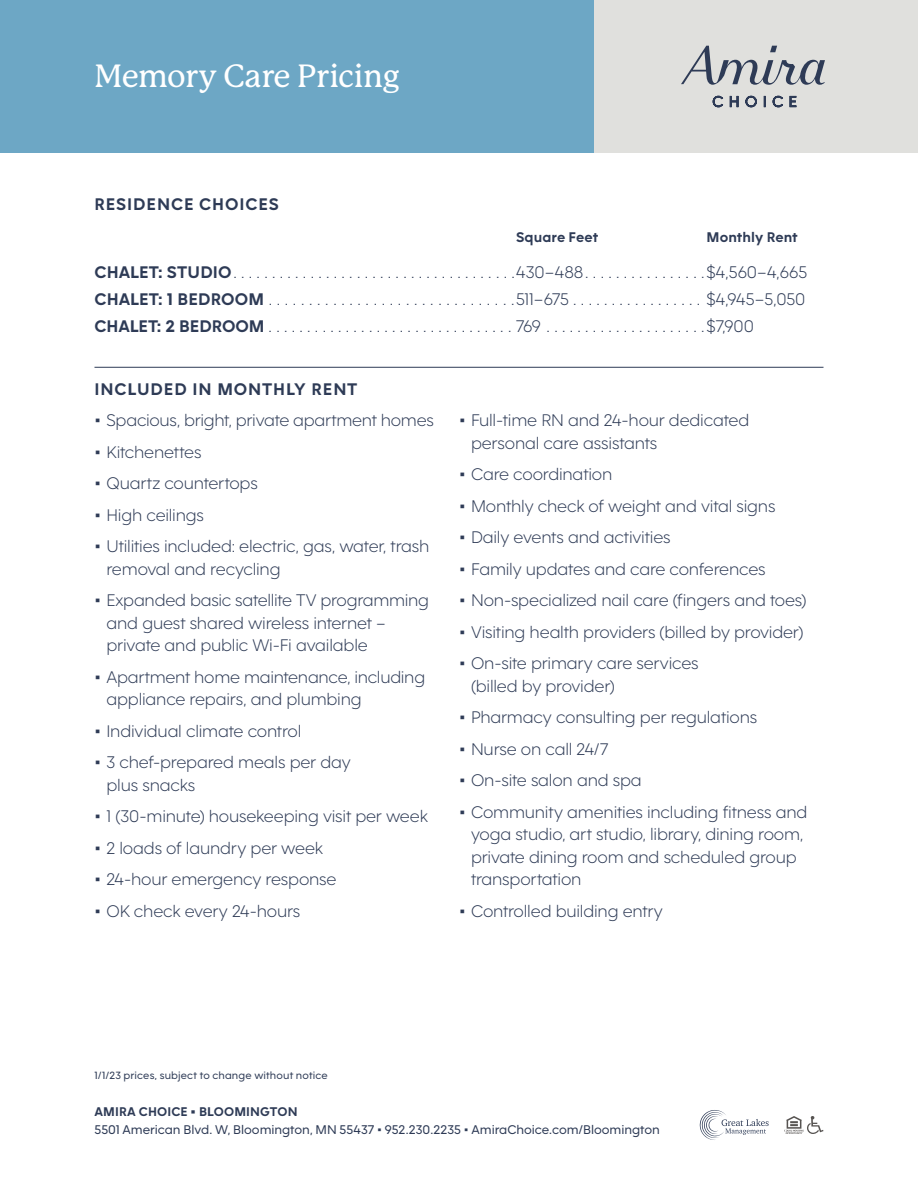
<style>
.page{position:relative;width:918px;height:1188px;background:#fff}
.page>*{position:absolute;margin:0;border:0;box-sizing:border-box;transform-origin:0 0}
.t1{font:500 31.5px "P Mackinac Pro";letter-spacing:-.01em;color:#fff}
.t2{font:300 18px/22.5px "F37 Moon";letter-spacing:-.01em;color:#2e3b56}
.Subhead{font:700 18px "F37 Moon";letter-spacing:.05em;color:#2e3b56}
.Subhead_no_rule{font:700 18px "F37 Moon";letter-spacing:.05em;color:#2e3b56}
.t3{font:700 15px "F37 Moon";letter-spacing:.005em;color:#2e3b56}
.t4{font:13.5px "F37 Moon";color:#2e3b56}
.t5{font:700 13.5px "F37 Moon";letter-spacing:.01em;color:#2e3b56}
.t6{font:11.25px "F37 Moon";letter-spacing:.015em;color:#2e3b56}
.s1{font-weight:700}
.s2{font-weight:400}
</style>
<div class="page">
<hr style="left:94px;top:367px;width:730px;height:1px;background:#2e3b56">
<svg style="left:784px;top:1116px;width:40px;height:18px"></svg>
<svg style="left:700px;top:1110px;width:69px;height:30px"></svg>
<div style="left:0;top:0;width:594px;height:153px;background:#6da7c5"></div>
<div style="left:594px;top:0;width:324px;height:153px;background:#e0e0dd"></div>
<svg style="left:681px;top:46px;width:144px;height:61px"></svg>
<p class="t1" style="left:94px;top:58px;width:307px">Memory Care Pricing</p>
<p class="Subhead_no_rule" style="left:94px;top:193px;width:186px">RESIDENCE CHOICES</p>
<p class="t3" style="left:516px;top:228px;width:84px">Square Feet</p>
<p class="t3" style="left:706px;top:228px;width:93px">Monthly Rent</p>
<p class="t2" style="left:94px;top:260px;width:714px"><span class="s1">CHALET: STUDIO</span> . . . . . . . . . . . . . . . . . . . . . . . . . . . . . . . . . . . . 430–488 . . . . . . . . . . . . . . . $4,560–4,665</p>
<p class="t2" style="left:94px;top:287px;width:713px"><span class="s1">CHALET: 1 BEDROOM</span>...............................511–675 . . . . . . . . . . . . . . . . .$4,945–5,050</p>
<p class="t2" style="left:94px;top:314px;width:661px"><span class="s1">CHALET: 2 BEDROOM</span> . . . . . . . . . . . . . . . . . . . . . . . . . . . . . . . . 769 . . . . . . . . . . . . . . . . . . . . $7,900</p>
<p class="Subhead" style="left:94px;top:378px;width:264px">INCLUDED IN MONTHLY RENT</p>
<p class="t2" style="left:94px;top:409px;width:341px"><span class="s2">•</span> Spacious, bright, private apartment homes</p>
<p class="t2" style="left:94px;top:440px;width:109px"><span class="s2">•</span> Kitchenettes</p>
<p class="t2" style="left:94px;top:472px;width:165px"><span class="s2">•</span> Quartz countertops</p>
<p class="t2" style="left:94px;top:503px;width:111px"><span class="s2">•</span> High ceilings</p>
<p class="t2" style="left:106px;top:535px;width:324px;text-indent:-12px"><span class="s2">•</span> Utilities included: electric, gas, water, trash removal and recycling</p>
<p class="t2" style="left:106px;top:589px;width:324px;text-indent:-12px"><span class="s2">•</span> Expanded basic satellite TV programming and guest shared wireless internet – private and public Wi-Fi available</p>
<p class="t2" style="left:106px;top:665px;width:320px;text-indent:-12px"><span class="s2">•</span> Apartment home maintenance, including appliance repairs, and plumbing</p>
<p class="t2" style="left:94px;top:719px;width:208px"><span class="s2">•</span> Individual climate control</p>
<p class="t2" style="left:106px;top:751px;width:246px;text-indent:-12px"><span class="s2">•</span> 3 chef-prepared meals per day plus snacks</p>
<p class="t2" style="left:94px;top:805px;width:335px"><span class="s2">•</span> 1 (30-minute) housekeeping visit per week</p>
<p class="t2" style="left:94px;top:836px;width:230px"><span class="s2">•</span> 2 loads of laundry per week</p>
<p class="t2" style="left:94px;top:868px;width:244px"><span class="s2">•</span> 24-hour emergency response</p>
<p class="t2" style="left:94px;top:899px;width:207px"><span class="s2">•</span> OK check every 24-hours</p>
<p class="t2" style="left:471px;top:409px;width:280px;text-indent:-12px"><span class="s2">•</span> Full-time RN and 24-hour dedicated personal care assistants</p>
<p class="t2" style="left:459px;top:463px;width:155px"><span class="s2">•</span> Care coordination</p>
<p class="t2" style="left:459px;top:494px;width:318px"><span class="s2">•</span> Monthly check of weight and vital signs</p>
<p class="t2" style="left:459px;top:526px;width:213px"><span class="s2">•</span> Daily events and activities</p>
<p class="t2" style="left:459px;top:557px;width:308px"><span class="s2">•</span> Family updates and care conferences</p>
<p class="t2" style="left:459px;top:589px;width:349px"><span class="s2">•</span> Non-specialized nail care (fingers and toes)</p>
<p class="t2" style="left:459px;top:620px;width:346px"><span class="s2">•</span> Visiting health providers (billed by provider)</p>
<p class="t2" style="left:471px;top:652px;width:229px;text-indent:-12px"><span class="s2">•</span> On-site primary care services (billed by provider)</p>
<p class="t2" style="left:459px;top:706px;width:300px"><span class="s2">•</span> Pharmacy consulting per regulations</p>
<p class="t2" style="left:459px;top:737px;width:151px"><span class="s2">•</span> Nurse on call 24/7</p>
<p class="t2" style="left:459px;top:769px;width:184px"><span class="s2">•</span> On-site salon and spa</p>
<p class="t2" style="left:471px;top:800px;width:338px;text-indent:-12px"><span class="s2">•</span> Community amenities including fitness and yoga studio, art studio, library, dining room, private dining room and scheduled group transportation</p>
<p class="t2" style="left:459px;top:899px;width:205px"><span class="s2">•</span> Controlled building entry</p>
<p class="t6" style="left:94px;top:1068px;width:235px">1/1/23 prices, subject to change without notice</p>
<p class="t5" style="left:94px;top:1103px;width:205px">AMIRA CHOICE • BLOOMINGTON</p>
<p class="t4" style="left:94px;top:1122px;width:567px">5501 American Blvd. W, Bloomington, MN 55437 • 952.230.2235 • AmiraChoice.com/Bloomington</p>
</div>
